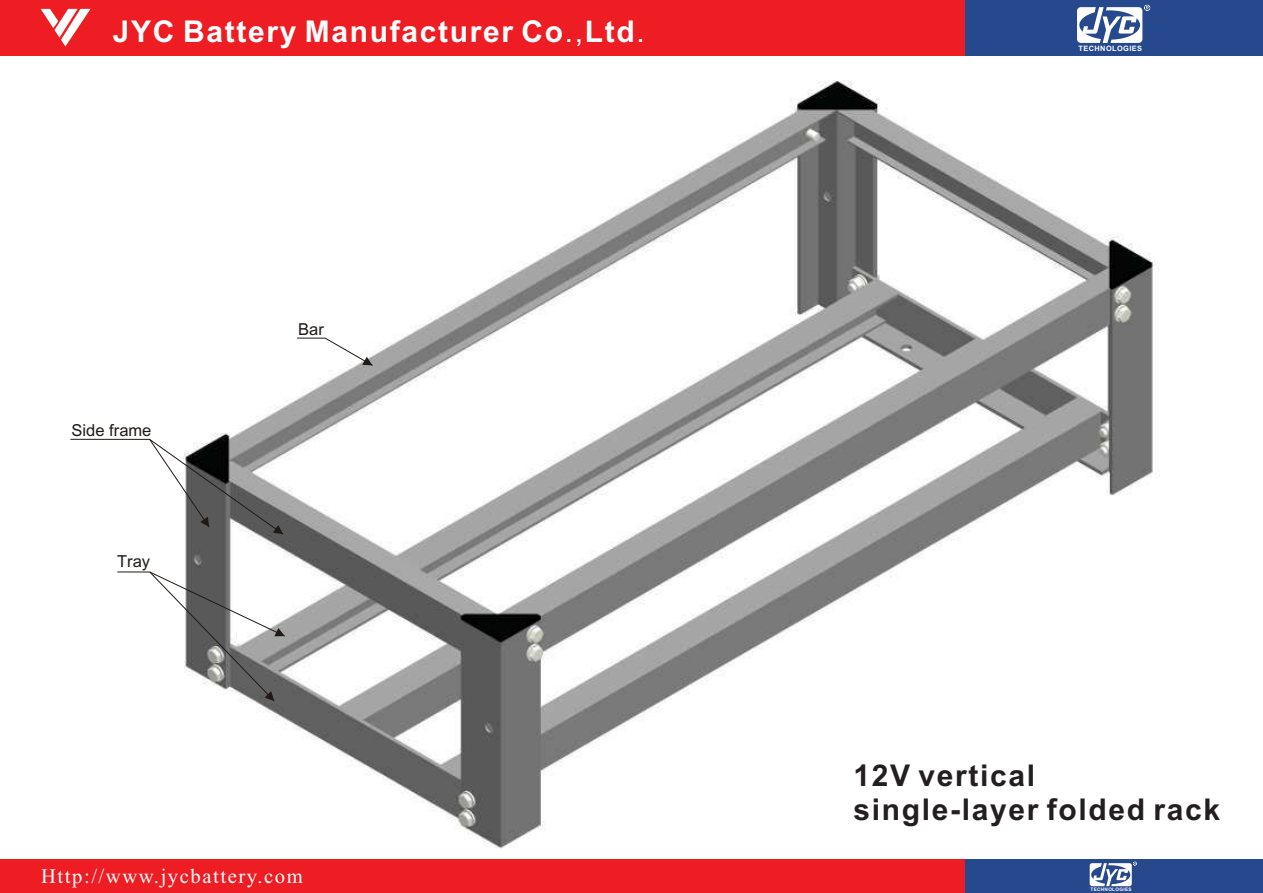
<style>
.page{position:relative;width:1263px;height:893px;background:#fff}
.page>*{position:absolute;margin:0;border:0;box-sizing:border-box;transform-origin:0 0}
.t1{font:700 30px/33.5px "Arial";letter-spacing:.055em;color:#231f20}
.t2{font:700 30px "Arial";letter-spacing:.055em;color:#fff}
.t3{font:20.7px "Times New Roman";letter-spacing:.075em;color:#fff}
.t4{font:16.5px "arialuni";color:#1f1a17}
.t5{font:700 7.35px "Arial";letter-spacing:.055em;color:#fff}
.t6{font:700 4.8px "Arial";letter-spacing:.055em;color:#fff}
.s1{font-family:"arialuni";font-weight:400}
</style>
<div class="page">
<img style="left:167px;top:80px;width:1004px;height:780px">
<svg style="left:297px;top:338px;width:76px;height:28px"></svg>
<svg style="left:117px;top:572px;width:168px;height:129px"></svg>
<svg style="left:70px;top:439px;width:214px;height:96px"></svg>
<div style="left:963px;top:860px;width:300px;height:33px;background:#26488d"></div>
<div style="left:0;top:860px;width:964px;height:33px;background:#ee1d23"></div>
<svg style="left:1090px;top:862px;width:47px;height:24px"></svg>
<div style="left:964px;top:0;width:299px;height:55px;background:#26488d"></div>
<div style="left:0;top:0;width:964px;height:55px;background:#ee1d23"></div>
<svg style="left:41px;top:9px;width:50px;height:38px"></svg>
<svg style="left:1077px;top:5px;width:73px;height:38px"></svg>
<p class="t2" style="left:113px;top:20px;width:533px">JYC Battery Manufacturer Co<span class="s1">.,</span>Ltd<span class="s1">.</span></p>
<p class="t4" style="left:72px;top:424px;width:81px">Side frame</p>
<p class="t4" style="left:117px;top:555px;width:34px">Tray</p>
<p class="t4" style="left:298px;top:323px;width:27px">Bar</p>
<p class="t3" style="left:41px;top:868px;width:263px">Http://www.jycbattery.com</p>
<p class="t5" style="left:1078px;top:45px;width:65px">TECHNOLOGIES</p>
<p class="t1" style="left:853px;top:762px;width:368px">12V vertical single-layer folded rack</p>
<p class="t6" style="left:1090px;top:888px;width:43px">TECHNOLOGIES</p>
</div>
